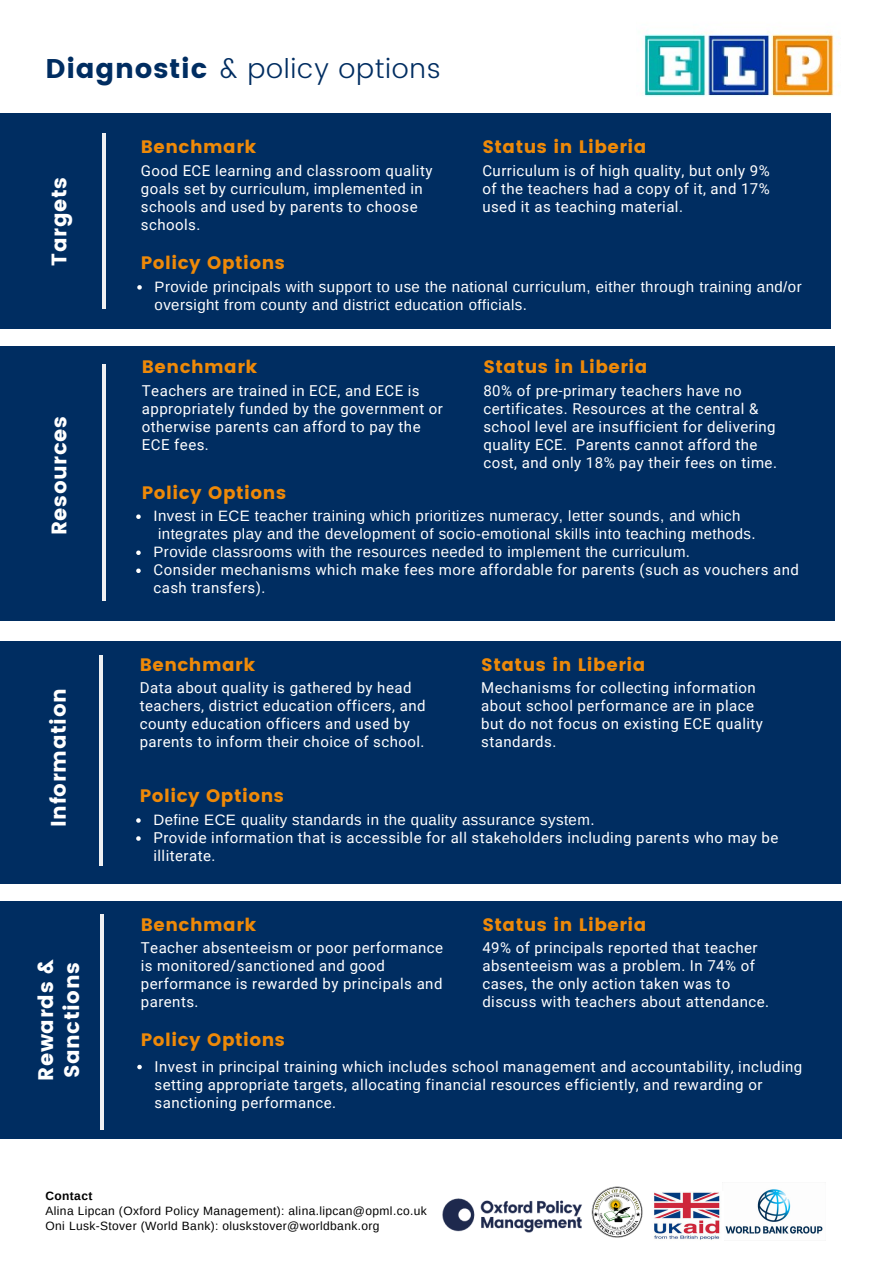
<style>
.page{position:relative;width:894px;height:1264px;background:#fff}
.page>*{position:absolute;margin:0;border:0;box-sizing:border-box;transform-origin:0 0}
.t1{font:300 27px "Poppins";letter-spacing:.03em;color:#002d61}
.t2{font:27px "Poppins";letter-spacing:.03em;color:#002d61}
.t3{font:21px/26px "Poppins";letter-spacing:.03em;color:#fff}
.t4{font:18px "Poppins";letter-spacing:.03em;color:#ee8908}
.t5{font:15px/18px "Roboto";letter-spacing:.03em;color:#fff}
.t6{font:15px/18px "Arimo";letter-spacing:.03em;color:#fff}
.t7{font:12px/14.7px "Arimo";letter-spacing:.03em;color:#000}
.t8{font:700 12px "Arimo";letter-spacing:.03em;color:#000}
</style>
<div class="page">
<div style="left:0;top:114px;width:830px;height:215px;background:#002d61"></div>
<img style="left:725px;top:1189px;width:98px;height:45px">
<img style="left:654px;top:1192px;width:66px;height:47px">
<img style="left:442px;top:1198px;width:140px;height:35px">
<img style="left:591px;top:1186px;width:52px;height:52px">
<svg style="left:137px;top:285px;width:5px;height:4px"></svg>
<hr style="left:102px;top:133px;width:3px;height:176px;background:#eff0f2">
<div style="left:0;top:345px;width:834px;height:275px;background:#002d61"></div>
<svg style="left:136px;top:514px;width:5px;height:5px"></svg>
<svg style="left:136px;top:550px;width:5px;height:5px"></svg>
<svg style="left:136px;top:568px;width:5px;height:5px"></svg>
<hr style="left:102px;top:364px;width:3px;height:237px;background:#eff0f2">
<div style="left:0;top:641px;width:840px;height:242px;background:#002d61"></div>
<svg style="left:136px;top:818px;width:5px;height:4px"></svg>
<svg style="left:136px;top:836px;width:5px;height:4px"></svg>
<hr style="left:99px;top:654px;width:3px;height:211px;background:#eff0f2">
<div style="left:0;top:901px;width:841px;height:237px;background:#002d61"></div>
<svg style="left:137px;top:1064px;width:5px;height:5px"></svg>
<hr style="left:100px;top:914px;width:3px;height:215px;background:#eff0f2">
<img style="left:643px;top:31px;width:197px;height:66px">
<h1 class="t2" style="left:46px;top:53px;width:163px">Diagnostic</h1>
<h1 class="t1" style="left:220px;top:53px;width:222px">&amp; policy options</h1>
<h2 class="t3" style="left:46px;top:265px;width:90px;rotate:-90deg">Targets</h2>
<h2 class="t3" style="left:46px;top:535px;width:120px;rotate:-90deg">Resources</h2>
<h2 class="t3" style="left:45px;top:827px;width:140px;rotate:-90deg">Information</h2>
<h2 class="t3" style="left:33px;top:1081px;width:123px;rotate:-90deg">Rewards &amp;<br>Sanctions</h2>
<p class="t8" style="left:46px;top:1189px;width:48px">Contact</p>
<p class="t4" style="left:141px;top:136px;width:117px">Benchmark</p>
<p class="t4" style="left:482px;top:136px;width:166px">Status in Liberia</p>
<p class="t5" style="left:141px;top:162px;width:293px">Good ECE learning and classroom quality goals set by curriculum, implemented in schools and used by parents to choose schools.</p>
<p class="t5" style="left:482px;top:162px;width:289px;text-align:justify">Curriculum is of high quality, but only 9% of the teachers had a copy of it, and 17% used it as teaching material.</p>
<p class="t4" style="left:141px;top:252px;width:146px">Policy Options</p>
<p class="t6" style="left:154px;top:278px;width:648px">Provide principals with support to use the national curriculum, either through training and/or oversight from county and district education officials.</p>
<p class="t4" style="left:142px;top:356px;width:117px">Benchmark</p>
<p class="t4" style="left:483px;top:356px;width:166px">Status in Liberia</p>
<p class="t5" style="left:142px;top:381px;width:302px">Teachers are trained in ECE, and ECE is appropriately funded by the government or otherwise parents can afford to pay the<br>ECE fees.</p>
<p class="t5" style="left:483px;top:381px;width:295px">80% of pre-primary teachers have no certificates. Resources at the central &amp; school level are insufficient for delivering quality ECE. Parents cannot afford the cost, and only 18% pay their fees on time.</p>
<p class="t6" style="left:153px;top:507px;width:588px">Invest in ECE teacher training which prioritizes numeracy, letter sounds, and which</p>
<p class="t6" style="left:158px;top:525px;width:599px">integrates play and the development of socio-emotional skills into teaching methods.</p>
<p class="t6" style="left:153px;top:543px;width:538px">Provide classrooms with the resources needed to implement the curriculum.</p>
<p class="t5" style="left:153px;top:561px;width:646px">Consider mechanisms which make fees more affordable for parents (such as vouchers and cash transfers).</p>
<p class="t4" style="left:142px;top:482px;width:146px">Policy Options</p>
<p class="t4" style="left:140px;top:654px;width:117px">Benchmark</p>
<p class="t4" style="left:481px;top:654px;width:166px">Status in Liberia</p>
<p class="t5" style="left:140px;top:679px;width:287px">Data about quality is gathered by head teachers, district education officers, and county education officers and used by parents to inform their choice of school.</p>
<p class="t5" style="left:481px;top:679px;width:283px">Mechanisms for collecting information about school performance are in place but do not focus on existing ECE quality standards.</p>
<p class="t4" style="left:140px;top:785px;width:146px">Policy Options</p>
<p class="t6" style="left:153px;top:810px;width:442px">Define ECE quality standards in the quality assurance system.</p>
<p class="t5" style="left:153px;top:828px;width:626px">Provide information that is accessible for all stakeholders including parents who may be illiterate.</p>
<p class="t4" style="left:141px;top:914px;width:117px">Benchmark</p>
<p class="t4" style="left:482px;top:914px;width:166px">Status in Liberia</p>
<p class="t5" style="left:141px;top:939px;width:304px">Teacher absenteeism or poor performance is monitored/sanctioned and good performance is rewarded by principals and parents.</p>
<p class="t5" style="left:482px;top:939px;width:288px">49% of principals reported that teacher absenteeism was a problem. In 74% of cases, the only action taken was to discuss with teachers about attendance.</p>
<p class="t4" style="left:141px;top:1029px;width:146px">Policy Options</p>
<p class="t5" style="left:154px;top:1057px;width:649px">Invest in principal training which includes school management and accountability, including setting appropriate targets, allocating financial resources efficiently, and rewarding or sanctioning performance.</p>
<p class="t7" style="left:46px;top:1203px;width:382px">Alina Lipcan (Oxford Policy Management): alina.lipcan@opml.co.uk<br>Oni Lusk-Stover (World Bank): oluskstover@worldbank.org</p>
</div>
